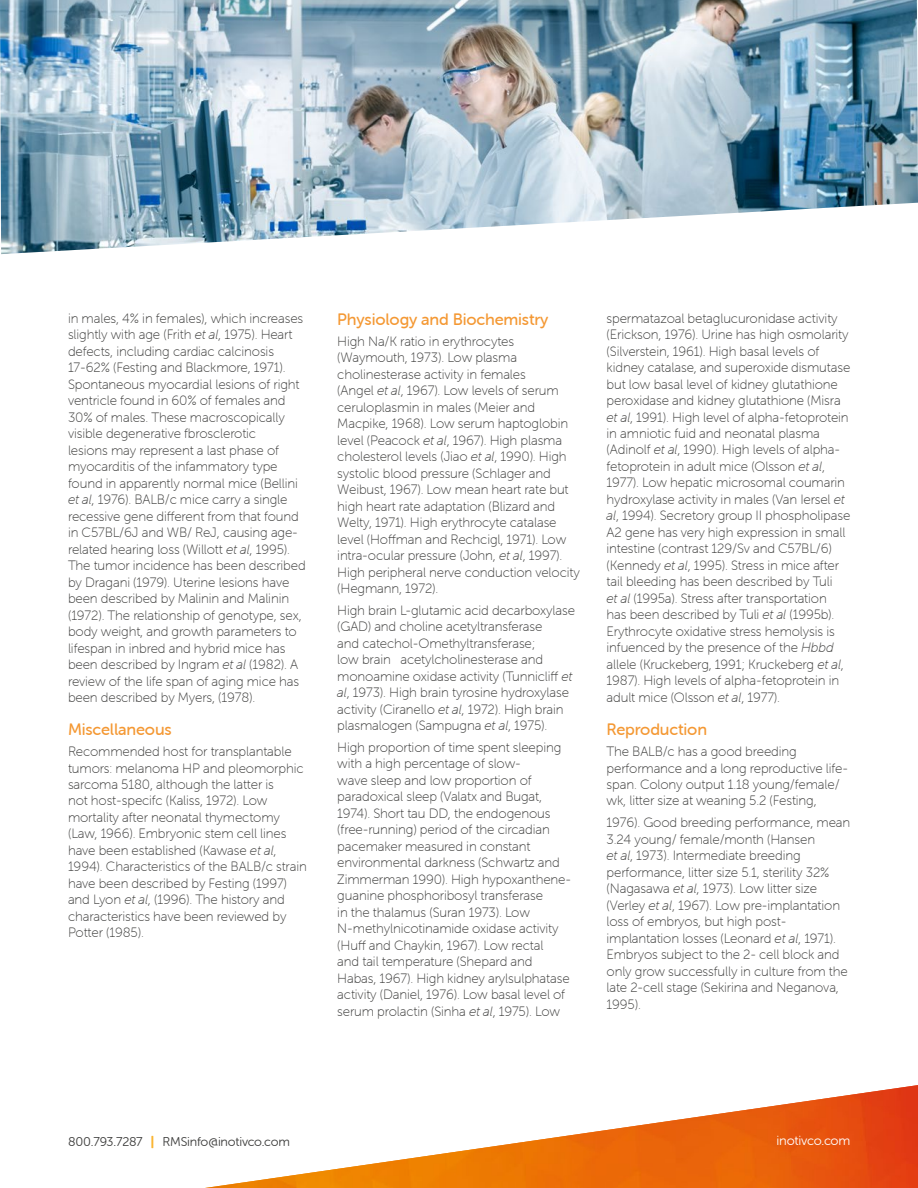
<style>
.page{position:relative;width:918px;height:1188px;background:#fff}
.page>*{position:absolute;margin:0;border:0;box-sizing:border-box;transform-origin:0 0}
.t1{font:16.5px "Museo Sans Rounded 500";letter-spacing:-.01em;color:#f49833}
.t2{font:13.5px/16.5px "Museo Sans Rounded 100";letter-spacing:-.01em;color:#3c3c3b}
.t3{font:13.2px "Museo Sans Rounded 300";letter-spacing:-.015em;color:#fff}
.t4{font:12.75px "Museo Sans Rounded 300";letter-spacing:-.015em;color:#3c3c3b}
.s1{font-style:italic}
.s2{font-family:"Museo Sans Rounded 900";color:#fab42f}
</style>
<div class="page">
<img style="left:205px;top:1085px;width:713px;height:103px">
<img style="left:0;top:0;width:918px;height:254px">
<p class="t2" style="left:68px;top:310px;width:239px">in males, 4% in females), which increases slightly with age (Frith <span class="s1">et al</span>, 1975). Heart defects, including cardiac calcinosis 17-62% (Festing and Blackmore, 1971).<br>Spontaneous myocardial lesions of right ventricle found in 60% of females and 30% of males. These macroscopically visible degenerative fbrosclerotic<br>lesions may represent a last phase of myocarditis of the infammatory type found in apparently normal mice (Bellini <span class="s1">et al</span>, 1976). BALB/c mice carry a single recessive gene different from that found in C57BL/6J and WB/ ReJ, causing age&shy;related hearing loss (Willott <span class="s1">et al</span>, 1995).<br>The tumor incidence has been described by Dragani (1979). Uterine lesions have been described by Malinin and Malinin (1972). The relationship of genotype, sex, body weight, and growth parameters to lifespan in inbred and hybrid mice has been described by Ingram <span class="s1">et al</span> (1982). A review of the life span of aging mice has been described by Myers, (1978).</p>
<p class="t1" style="left:68px;top:721px;width:105px">Miscellaneous</p>
<p class="t2" style="left:68px;top:743px;width:240px">Recommended host for transplantable tumors: melanoma HP and pleomorphic sarcoma 5180, although the latter is<br>not host-specifc (Kaliss, 1972). Low mortality after neonatal thymectomy (Law, 1966). Embryonic stem cell lines have been established (Kawase <span class="s1">et al</span>, 1994). Characteristics of the BALB/c strain have been described by Festing (1997) and Lyon <span class="s1">et al</span>, (1996). The history and characteristics have been reviewed by Potter (1985).</p>
<p class="t1" style="left:337px;top:310px;width:213px">Physiology and Biochemistry</p>
<p class="t2" style="left:337px;top:333px;width:244px">High Na/K ratio in erythrocytes (Waymouth, 1973). Low plasma cholinesterase activity in females<br>(Angel <span class="s1">et al</span>, 1967). Low levels of serum ceruloplasmin in males (Meier and Macpike, 1968). Low serum haptoglobin level (Peacock <span class="s1">et al</span>, 1967). High plasma cholesterol levels (Jiao <span class="s1">et al</span>, 1990). High systolic blood pressure (Schlager and Weibust, 1967). Low mean heart rate but high heart rate adaptation (Blizard and Welty, 1971). High erythrocyte catalase level (Hoffman and Rechcigl, 1971). Low intra-ocular pressure (John, <span class="s1">et al</span>, 1997).<br>High peripheral nerve conduction velocity (Hegmann, 1972).</p>
<p class="t2" style="left:337px;top:602px;width:239px">High brain L-glutamic acid decarboxylase (GAD) and choline acetyltransferase<br>and catechol-Omethyltransferase;<br>low brain acetylcholinesterase and monoamine oxidase activity (Tunnicliff <span class="s1">et al</span>, 1973). High brain tyrosine hydroxylase activity (Ciranello <span class="s1">et al</span>, 1972). High brain plasmalogen (Sampugna <span class="s1">et al</span>, 1975).</p>
<p class="t2" style="left:337px;top:739px;width:235px">High proportion of time spent sleeping with a high percentage of slow-<br>wave sleep and low proportion of paradoxical sleep (Valatx and Bugat, 1974). Short tau DD, the endogenous (free-running) period of the circadian pacemaker measured in constant environmental darkness (Schwartz and Zimmerman 1990). High hypoxanthene&shy;guanine phosphoribosyl transferase<br>in the thalamus (Suran 1973). Low N-methylnicotinamide oxidase activity (Huff and Chaykin, 1967). Low rectal<br>and tail temperature (Shepard and Habas, 1967). High kidney arylsulphatase activity (Daniel, 1976). Low basal level of serum prolactin (Sinha <span class="s1">et al</span>, 1975). Low</p>
<p class="t2" style="left:607px;top:310px;width:245px">spermatazoal betaglucuronidase activity (Erickson, 1976). Urine has high osmolarity (Silverstein, 1961). High basal levels of kidney catalase, and superoxide dismutase but low basal level of kidney glutathione peroxidase and kidney glutathione (Misra <span class="s1">et al</span>, 1991). High level of alpha-fetoprotein in amniotic fuid and neonatal plasma (Adinolf <span class="s1">et al</span>, 1990). High levels of alpha&shy;fetoprotein in adult mice (Olsson <span class="s1">et al</span>, 1977). Low hepatic microsomal coumarin hydroxylase activity in males (Van Iersel <span class="s1">et al</span>, 1994). Secretory group II phospholipase A2 gene has very high expression in small intestine (contrast 129/Sv and C57BL/6) (Kennedy <span class="s1">et al</span>, 1995). Stress in mice after tail bleeding has been described by Tuli<br><span class="s1">et al</span> (1995a). Stress after transportation<br>has been described by Tuli <span class="s1">et al</span> (1995b).<br>Erythrocyte oxidative stress hemolysis is infuenced by the presence of the <span class="s1">Hbbd </span>allele (Kruckeberg, 1991; Kruckeberg <span class="s1">et al</span>, 1987). High levels of alpha-fetoprotein in adult mice (Olsson <span class="s1">et al</span>, 1977).</p>
<p class="t1" style="left:607px;top:721px;width:102px">Reproduction</p>
<p class="t2" style="left:607px;top:743px;width:243px">The BALB/c has a good breeding performance and a long reproductive life&shy;span. Colony output 1.18 young/female/ wk, litter size at weaning 5.2 (Festing,</p>
<p class="t2" style="left:607px;top:814px;width:245px">1976). Good breeding performance, mean 3.24 young/ female/month (Hansen<br><span class="s1">et al</span>, 1973). Intermediate breeding performance, litter size 5.1, sterility 32% (Nagasawa <span class="s1">et al</span>, 1973). Low litter size (Verley <span class="s1">et al</span>, 1967). Low pre-implantation loss of embryos, but high post&shy;implantation losses (Leonard <span class="s1">et al</span>, 1971).<br>Embryos subject to the 2- cell block and only grow successfully in culture from the late 2-cell stage (Sekirina and Neganova, 1995).</p>
<p class="t4" style="left:68px;top:1135px;width:223px">800.793.7287 <span class="s2">|</span> RMSinfo@inotivco.com</p>
<p class="t3" style="left:777px;top:1133px;width:75px">inotivco.com</p>
</div>
